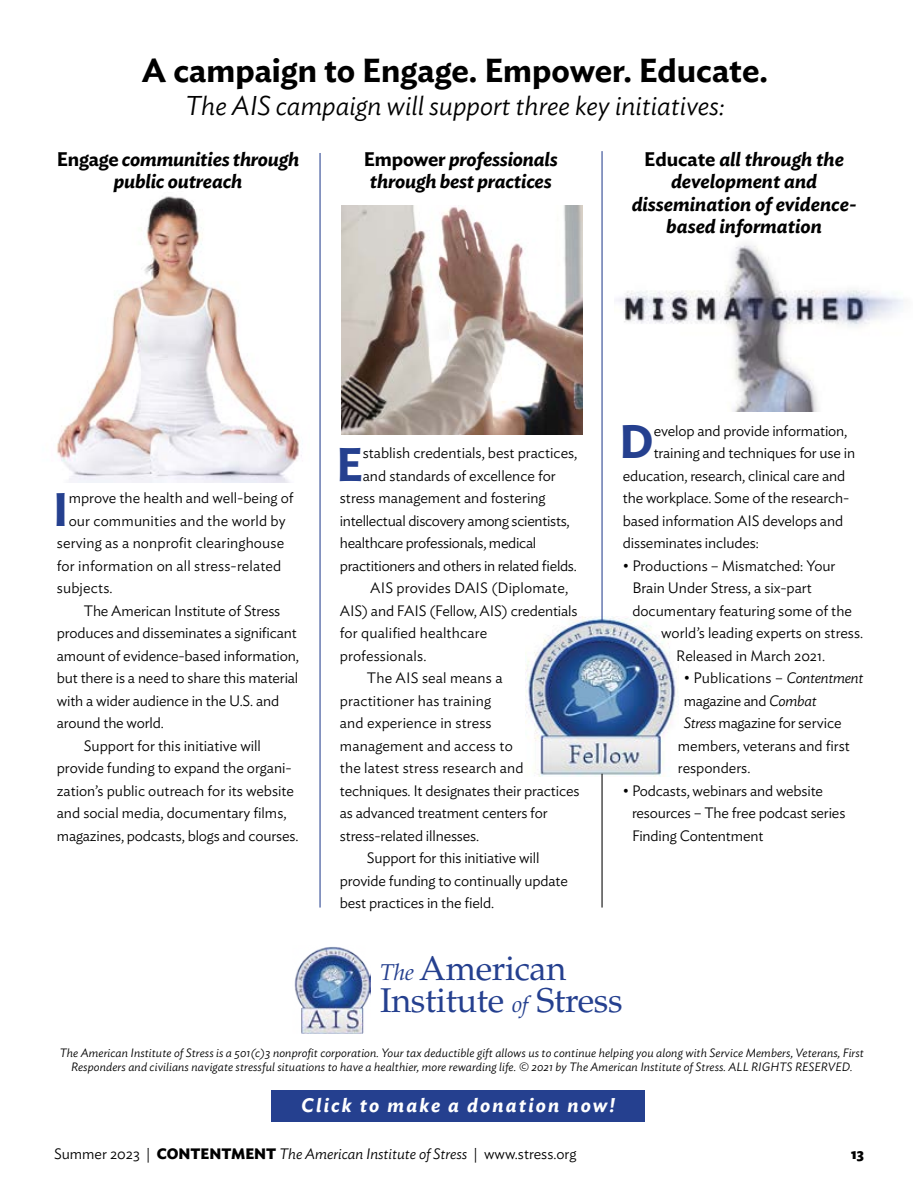
<style>
.page{position:relative;width:918px;height:1188px;background:#fff}
.page>*{position:absolute;margin:0;border:0;box-sizing:border-box;transform-origin:0 0}
.t1{font:600 46.65px "Ideal Sans";color:#25408f}
.t2{font:34.35px/32.1px "Palatino";letter-spacing:-.01em;color:#25408f}
.t3{font:600 33px "Ideal Sans";color:#000}
.t4{font:italic 300 27px "Ideal Sans";color:#000}
.t5{font:italic 600 19.5px/22.5px "Ideal Sans";letter-spacing:-.01em;color:#000;text-align:center}
.t6{font:italic 600 19.5px "Ideal Sans";letter-spacing:.11em;color:#fff}
.t7{font:300 15px/22.5px "Ideal Sans";letter-spacing:-.01em;color:#000}
.t8{font:300 15px "Ideal Sans";letter-spacing:.01em;color:#000}
.t9{font:italic 300 15px "Ideal Sans";color:#000}
.t10{font:700 15px "Ideal Sans";color:#000}
.t11{font:italic 300 12px/14.4px "Ideal Sans";letter-spacing:.01em;color:#000;text-align:center}
.s1{font-style:normal}
.s2{font-style:italic}
.s3{font-style:italic;font-size:22.95px}
.s4{font-weight:700;font-style:normal}
</style>
<div class="page">
<img style="left:525px;top:616px;width:152px;height:161px">
<img style="left:56px;top:196px;width:246px;height:286px">
<img style="left:616px;top:244px;width:287px;height:167px">
<img style="left:294px;top:946px;width:76px;height:88px">
<hr style="left:320px;top:153px;width:1px;height:755px;background:#25408f">
<div style="left:271px;top:1090px;width:374px;height:32px;background:#25408f"></div>
<hr style="left:602px;top:774px;width:1px;height:134px;background:#000">
<hr style="left:602px;top:151px;width:1px;height:470px;background:#25408f">
<img style="left:342px;top:205px;width:240px;height:229px">
<h3 class="t3" style="left:142px;top:44px;width:628px">A campaign to Engage. Empower. Educate.</h3>
<h3 class="t4" style="left:186px;top:85px;width:540px">The AIS campaign will support three key initiatives:</h3>
<h3 class="t5" style="left:57px;top:146px;width:244px"><span class="s1">Engage</span> communities through public outreach</h3>
<h3 class="t5" style="left:364px;top:146px;width:195px"><span class="s1">Empower</span> professionals through best practices</h3>
<h3 class="t5" style="left:632px;top:146px;width:226px"><span class="s1">Educate</span> all through the development and dissemination of evidence&shy;based information</h3>
<h1 class="t1" style="left:53px;top:473px;width:17px">I</h1>
<p class="t7" style="left:69px;top:485px;width:226px">mprove the health and well-being of</p>
<p class="t8" style="left:69px;top:509px;width:218px">our communities and the world by</p>
<p class="t8" style="left:57px;top:531px;width:229px">serving as a nonprofit clearinghouse</p>
<p class="t8" style="left:57px;top:554px;width:226px">for information on all stress-related</p>
<p class="t8" style="left:57px;top:576px;width:57px">subjects.</p>
<p class="t7" style="left:84px;top:598px;width:198px">The American Institute of Stress</p>
<p class="t7" style="left:57px;top:620px;width:242px">produces and disseminates a significant</p>
<p class="t7" style="left:57px;top:643px;width:244px">amount of evidence-based information,</p>
<p class="t7" style="left:57px;top:665px;width:243px">but there is a need to share this material</p>
<p class="t7" style="left:57px;top:688px;width:224px">with a wider audience in the U.S. and</p>
<p class="t7" style="left:57px;top:710px;width:109px">around the world.</p>
<p class="t7" style="left:84px;top:733px;width:179px">Support for this initiative will</p>
<p class="t7" style="left:57px;top:755px;width:237px">provide funding to expand the organi-</p>
<p class="t7" style="left:57px;top:778px;width:239px">zation’s public outreach for its website</p>
<p class="t7" style="left:57px;top:800px;width:231px">and social media, documentary films,</p>
<p class="t7" style="left:57px;top:823px;width:243px">magazines, podcasts, blogs and courses.</p>
<h1 class="t1" style="left:336px;top:428px;width:28px">E</h1>
<p class="t7" style="left:363px;top:440px;width:216px">stablish credentials, best practices,</p>
<p class="t7" style="left:363px;top:463px;width:195px">and standards of excellence for</p>
<p class="t7" style="left:340px;top:485px;width:207px">stress management and fostering</p>
<p class="t7" style="left:340px;top:508px;width:231px">intellectual discovery among scientists,</p>
<p class="t7" style="left:340px;top:530px;width:198px">healthcare professionals, medical</p>
<p class="t7" style="left:340px;top:553px;width:238px">practitioners and others in related fields.</p>
<p class="t8" style="left:370px;top:576px;width:200px">AIS provides DAIS (Diplomate,</p>
<p class="t7" style="left:340px;top:598px;width:239px">AIS) and FAIS (Fellow, AIS) credentials</p>
<p class="t8" style="left:340px;top:621px;width:149px">for qualified healthcare</p>
<p class="t8" style="left:340px;top:644px;width:88px">professionals.</p>
<p class="t8" style="left:367px;top:666px;width:137px">The AIS seal means a</p>
<p class="t8" style="left:340px;top:689px;width:153px">practitioner has training</p>
<p class="t8" style="left:340px;top:711px;width:153px">and experience in stress</p>
<p class="t8" style="left:340px;top:734px;width:174px">management and access to</p>
<p class="t8" style="left:340px;top:756px;width:185px">the latest stress research and</p>
<p class="t7" style="left:340px;top:778px;width:241px">techniques. It designates their practices</p>
<p class="t7" style="left:340px;top:800px;width:209px">as advanced treatment centers for</p>
<p class="t7" style="left:340px;top:823px;width:141px">stress-related illnesses.</p>
<p class="t7" style="left:367px;top:845px;width:174px">Support for this initiative will</p>
<p class="t7" style="left:340px;top:868px;width:230px">provide funding to continually update</p>
<p class="t7" style="left:340px;top:890px;width:156px">best practices in the field.</p>
<h1 class="t1" style="left:619px;top:405px;width:36px">D</h1>
<p class="t7" style="left:654px;top:418px;width:195px">evelop and provide information,</p>
<p class="t7" style="left:654px;top:440px;width:203px">training and techniques for use in</p>
<p class="t7" style="left:623px;top:463px;width:224px">education, research, clinical care and</p>
<p class="t7" style="left:623px;top:485px;width:228px">the workplace. Some of the research-</p>
<p class="t7" style="left:623px;top:508px;width:222px">based information AIS develops and</p>
<p class="t7" style="left:623px;top:530px;width:137px">disseminates includes:</p>
<p class="t7" style="left:623px;top:553px;width:214px">• Productions – Mismatched: Your</p>
<p class="t7" style="left:632px;top:575px;width:181px">Brain Under Stress, a six-part</p>
<p class="t7" style="left:632px;top:598px;width:221px">documentary featuring some of the</p>
<p class="t7" style="left:661px;top:620px;width:203px">world’s leading experts on stress.</p>
<p class="t7" style="left:676px;top:643px;width:150px">Released in March 2021.</p>
<p class="t8" style="left:684px;top:666px;width:181px">• Publications – <span class="s2">Contentment</span></p>
<p class="t7" style="left:684px;top:688px;width:134px">magazine and <span class="s2">Combat</span></p>
<p class="t7" style="left:684px;top:710px;width:160px"><span class="s2">Stress</span> magazine for service</p>
<p class="t7" style="left:678px;top:733px;width:174px">members, veterans and first</p>
<p class="t7" style="left:678px;top:755px;width:74px">responders.</p>
<p class="t7" style="left:632px;top:778px;width:215px;text-indent:-9px">• Podcasts, webinars and website resources – The free podcast series<br>Finding Contentment</p>
<h2 class="t2" style="left:380px;top:953px;width:244px"><span class="s3">The</span> American<br>Institute <span class="s3">of</span> Stress</h2>
<p class="t11" style="left:60px;top:1044px;width:806px">The American Institute of Stress is a 501(c)3 nonprofit corporation. Your tax deductible gift allows us to continue helping you along with Service Members, Veterans, First<br>Responders and civilians navigate stressful situations to have a healthier, more rewarding life. © 2021 by The American Institute of Stress. ALL RIGHTS RESERVED.</p>
<h3 class="t6" style="left:301px;top:1090px;width:315px">Click to make a donation now!</h3>
<p class="t9" style="left:54px;top:1143px;width:524px"><span class="s1">Summer 2023 |</span> <span class="s4">CONTENTMENT</span> The American Institute of Stress <span class="s1">| www.stress.org</span></p>
<p class="t10" style="left:851px;top:1142px;width:14px">13</p>
</div>
